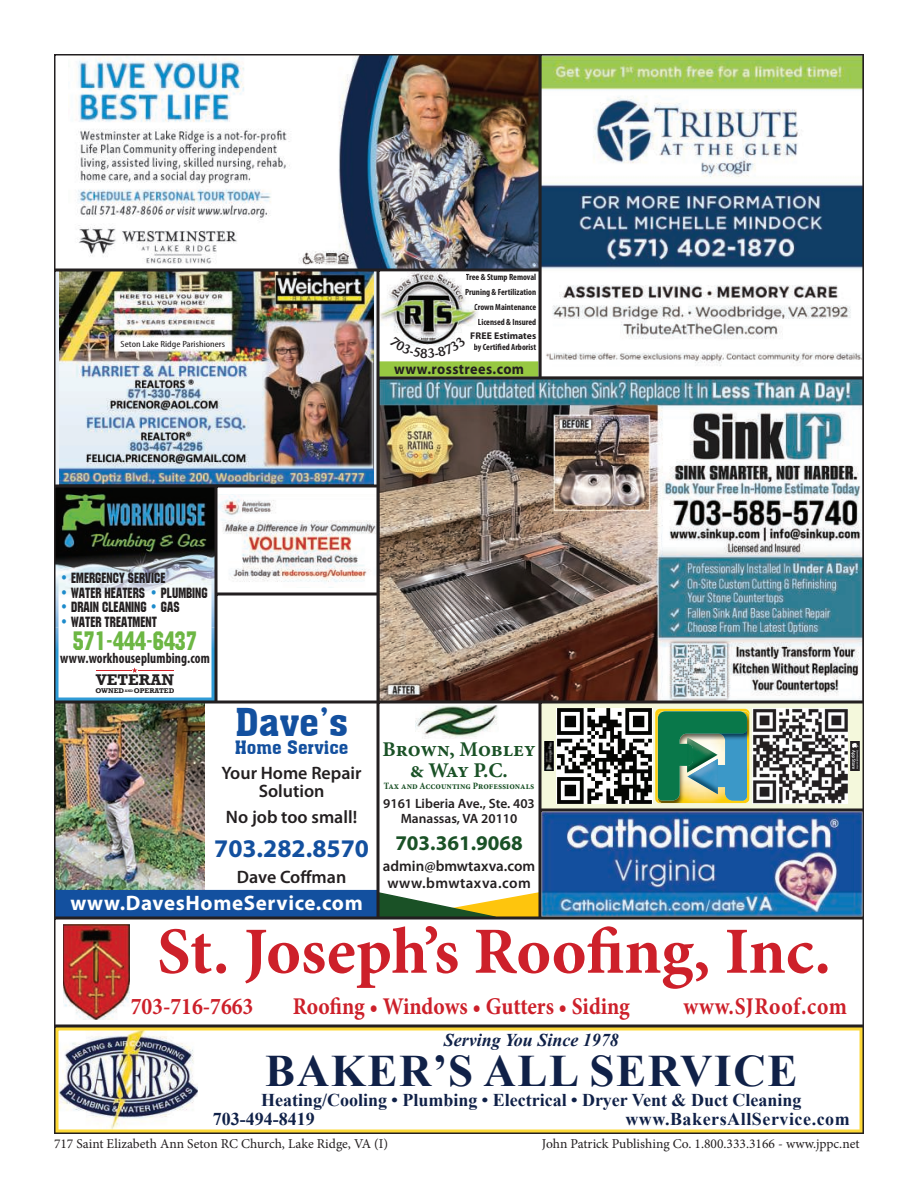
<style>
.page{position:relative;width:918px;height:1188px;background:#fff}
.page>*{position:absolute;margin:0;border:0;box-sizing:border-box;transform-origin:0 0}
.t1{font:700 66px "Minion Pro";letter-spacing:-.01em;color:#cd202a}
.t2{font:700 45px "Times New Roman";letter-spacing:.035em;color:#102148}
.t3{font:37.5px "Aachen BT";color:#13509f}
.t4{font:26.4px "Machine IT Cby BT";color:#6db744;scale:.92 1}
.t5{font:700 25.5px "Myriad Pro";color:#13509f}
.t6{font:700 24px "Minion Pro";color:#cd202a;scale:.9 1}
.t7{font:700 21px "Myriad Pro";letter-spacing:.03em;color:#fff}
.t8{font:700 21px/21px "Minion Pro";letter-spacing:-.005em;color:#1a5126;text-align:center}
.t9{font:700 21px "Myriad Pro";color:#1a5126}
.t10{font:700 18px/19.5px "Times New Roman";color:#102148}
.t11{font:600 18px/18px "Myriad Pro";color:#231f20;text-align:center}
.t12{font:700 18px "Times New Roman";letter-spacing:.03em;color:#102148}
.t13{font:italic 700 18px "Times New Roman";color:#102148}
.t14{font:18px "Aachen BT";color:#13509f}
.t15{font:700 15.9px "Rockwell";color:#231f20}
.t16{font:600 15px/16.5px "Myriad Pro";letter-spacing:.005em;color:#231f20}
.t17{font:700 15px "Myriad Pro";letter-spacing:.03em;color:#231f20;scale:.94 1}
.t18{font:14.7px "Machine IT Cby BT";color:#231f20;scale:.92 1}
.t19{font:700 condensed 14.7px "Myriad Pro";letter-spacing:.01em;color:#231f20;scale:.91 1}
.t20{font:13.5px "Minion Pro";color:#231f20}
.t21{font:600 13.5px/15px "Myriad Pro";color:#231f20;text-align:center}
.t22{font:700 condensed 9.75px "Minion Pro";color:#1a5126}
.t23{font:700 9.75px "Myriad Pro";color:#231f20}
.t24{font:700 condensed 9px/14.9px "Myriad Pro";color:#231f20;text-align:right}
.t25{font:condensed 9px "Myriad Pro";color:#231f20;scale:1.27 1}
.t26{font:700 7.05px "Rockwell";color:#231f20}
.s1{color:#1d8bcb}
.s2{font-size:3.6px}
</style>
<div class="page">
<img style="left:54px;top:270px;width:324px;height:216px">
<svg style="left:126px;top:338px;width:87px;height:11px"></svg>
<svg style="left:54px;top:918px;width:810px;height:108px"></svg>
<svg style="left:54px;top:1026px;width:810px;height:108px"></svg>
<img style="left:54px;top:54px;width:486px;height:216px">
<svg style="left:540px;top:54px;width:324px;height:324px"></svg>
<img style="left:378px;top:378px;width:486px;height:108px">
<img style="left:54px;top:486px;width:810px;height:432px">
<svg style="left:378px;top:270px;width:162px;height:108px"></svg>
<p class="t25" style="left:121px;top:340px;width:84px">Seton Lake Ridge Parishioners</p>
<p class="t24" style="left:465px;top:270px;width:73px">Tree &amp; Stump Removal<br>Pruning &amp; Fertilization<br>Crown Maintenance<br>Licensed &amp; Insured</p>
<p class="t23" style="left:470px;top:330px;width:68px">FREE Estimates</p>
<p class="t24" style="left:474px;top:340px;width:64px">by Certified Arborist</p>
<p class="t17" style="left:394px;top:360px;width:140px">www.rosstrees.com</p>
<p class="t18" style="left:60px;top:569px;width:116px"><span class="s1">•</span> EMERGENCY SERVICE</p>
<p class="t18" style="left:60px;top:584px;width:162px"><span class="s1">•</span> WATER HEATERS <span class="s1">•</span> PLUMBING</p>
<p class="t18" style="left:60px;top:598px;width:131px"><span class="s1">•</span> DRAIN CLEANING <span class="s1">•</span> GAS</p>
<p class="t18" style="left:60px;top:613px;width:107px"><span class="s1">•</span> WATER TREATMENT</p>
<h3 class="t4" style="left:73px;top:624px;width:137px">571-444-6437</h3>
<p class="t19" style="left:60px;top:652px;width:166px">www.workhouseplumbing.com</p>
<p class="t15" style="left:96px;top:670px;width:80px">VETERAN</p>
<p class="t26" style="left:96px;top:687px;width:80px">OWNED <span class="s2">AND</span> OPERATED</p>
<h3 class="t3" style="left:235px;top:699px;width:115px">Dave’s</h3>
<h3 class="t14" style="left:235px;top:736px;width:115px">Home Service</h3>
<h3 class="t11" style="left:222px;top:764px;width:141px">Your Home Repair<br>Solution</h3>
<h3 class="t11" style="left:226px;top:808px;width:133px">No job too small!</h3>
<h3 class="t5" style="left:214px;top:834px;width:156px">703.282.8570</h3>
<h3 class="t11" style="left:237px;top:868px;width:111px">Dave Coffman</h3>
<h3 class="t7" style="left:70px;top:891px;width:294px">www.DavesHomeService.com</h3>
<h3 class="t8" style="left:382px;top:741px;width:155px">Brown, Mobley &amp; Way P.C.</h3>
<p class="t22" style="left:384px;top:780px;width:152px">Tax and Accounting Professionals</p>
<p class="t21" style="left:383px;top:796px;width:153px">9161 Liberia Ave., Ste. 403<br>Manassas, VA 20110</p>
<h3 class="t9" style="left:395px;top:831px;width:129px">703.361.9068</h3>
<p class="t16" style="left:383px;top:858px;width:154px">admin@bmwtaxva.com www.bmwtaxva.com</p>
<h1 class="t1" style="left:157px;top:926px;width:675px">St. Joseph’s Roofing, Inc.</h1>
<h3 class="t6" style="left:131px;top:997px;width:138px">703-716-7663</h3>
<h3 class="t6" style="left:293px;top:997px;width:376px">Roofing • Windows • Gutters • Siding</h3>
<h3 class="t6" style="left:684px;top:997px;width:183px">www.SJRoof.com</h3>
<h3 class="t13" style="left:444px;top:1030px;width:177px">Serving You Since 1978</h3>
<h2 class="t2" style="left:265px;top:1046px;width:534px">BAKER’S ALL SERVICE</h2>
<h3 class="t10" style="left:213px;top:1090px;width:590px;text-indent:48px">Heating/Cooling • Plumbing • Electrical • Dryer Vent &amp; Duct Cleaning<br>703-494-8419</h3>
<h3 class="t12" style="left:625px;top:1109px;width:226px">www.BakersAllService.com</h3>
<p class="t20" style="left:54px;top:1139px;width:336px">717 Saint Elizabeth Ann Seton RC Church, Lake Ridge, VA (I)</p>
<p class="t20" style="left:542px;top:1139px;width:319px">John Patrick Publishing Co. 1.800.333.3166 - www.jppc.net</p>
</div>
